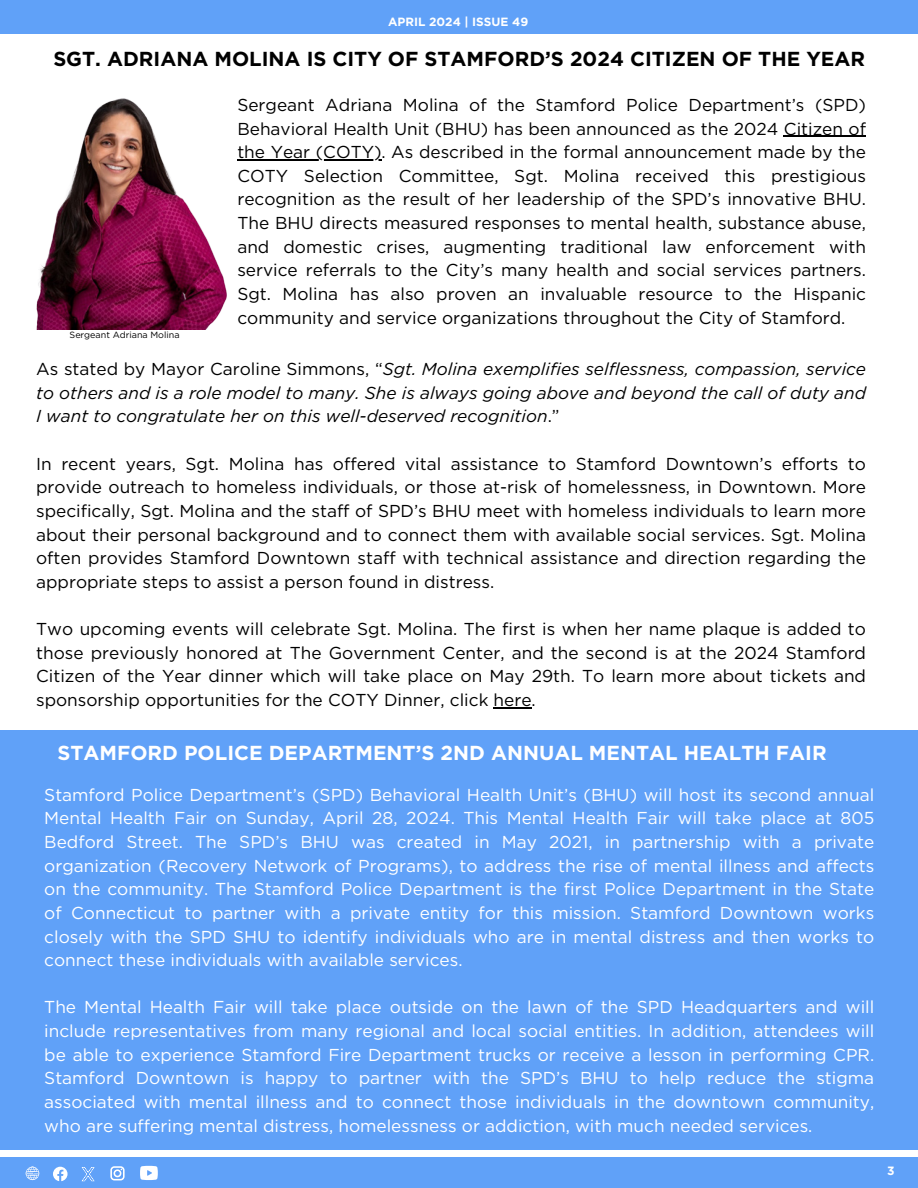
<style>
.page{position:relative;width:918px;height:1188px;background:#fff}
.page>*{position:absolute;margin:0;border:0;box-sizing:border-box;transform-origin:0 0}
.t1{font:700 20.25px "Gotham";color:#000}
.t2{font:700 20.25px "Gotham";color:#fff}
.t3{font:17.25px/23.7px "Gotham";color:#000;text-align:justify}
.t4{font:17.25px/23.7px "Gotham";color:#fff;text-align:justify}
.t5{font:italic 17.25px/23.7px "Gotham";color:#000;text-align:justify}
.t6{font:700 12px "Gotham";color:#fff}
.t7{font:9px "Gotham";color:#000}
.s1{font-style:normal}
</style>
<div class="page">
<div style="left:0;top:1158px;width:918px;height:30px;background:#60a1f8"></div>
<svg style="left:26px;top:1167px;width:13px;height:13px"></svg>
<svg style="left:140px;top:1166px;width:18px;height:14px"></svg>
<svg style="left:53px;top:1167px;width:15px;height:14px"></svg>
<svg style="left:110px;top:1166px;width:15px;height:14px"></svg>
<svg style="left:82px;top:1167px;width:13px;height:14px"></svg>
<div style="left:0;top:0;width:918px;height:34px;background:#60a1f8"></div>
<img style="left:36px;top:98px;width:191px;height:231px">
<hr style="left:494px;top:707px;width:38px;height:1px;background:#000">
<div style="left:0;top:730px;width:918px;height:419px;background:#60a1f8"></div>
<hr style="left:784px;top:136px;width:82px;height:1px;background:#000">
<hr style="left:237px;top:159px;width:145px;height:1px;background:#000">
<p class="t6" style="left:380px;top:11px;width:142px">APRIL 2024 | ISSUE 49</p>
<p class="t6" style="left:388px;top:14px;width:142px">APRIL 2024 | ISSUE 49</p>
<p class="t1" style="left:53px;top:46px;width:813px">SGT. ADRIANA MOLINA IS CITY OF STAMFORD’S 2024 CITIZEN OF THE YEAR</p>
<p class="t7" style="left:70px;top:329px;width:112px">Sergeant Adriana Molina</p>
<p class="t3" style="left:237px;top:93px;width:630px">Sergeant Adriana Molina of the Stamford Police Department’s (SPD)<br>Behavioral Health Unit (BHU) has been announced as the 2024 Citizen of the Year (COTY). As described in the formal announcement made by the COTY Selection Committee, Sgt. Molina received this prestigious recognition as the result of her leadership of the SPD’s innovative BHU.<br>The BHU directs measured responses to mental health, substance abuse, and domestic crises, augmenting traditional law enforcement with service referrals to the City’s many health and social services partners.<br>Sgt. Molina has also proven an invaluable resource to the Hispanic community and service organizations throughout the City of Stamford.</p>
<p class="t5" style="left:36px;top:357px;width:831px"><span class="s1">As stated by Mayor Caroline Simmons, “</span>Sgt. Molina exemplifies selflessness, compassion, service to others and is a role model to many. She is always going above and beyond the call of duty and I want to congratulate her on this well-deserved recognition<span class="s1">.”</span></p>
<p class="t3" style="left:36px;top:452px;width:831px">In recent years, Sgt. Molina has offered vital assistance to Stamford Downtown’s efforts to provide outreach to homeless individuals, or those at-risk of homelessness, in Downtown. More specifically, Sgt. Molina and the staff of SPD’s BHU meet with homeless individuals to learn more about their personal background and to connect them with available social services. Sgt. Molina often provides Stamford Downtown staff with technical assistance and direction regarding the appropriate steps to assist a person found in distress.</p>
<p class="t3" style="left:36px;top:617px;width:831px">Two upcoming events will celebrate Sgt. Molina. The first is when her name plaque is added to those previously honored at The Government Center, and the second is at the 2024 Stamford Citizen of the Year dinner which will take place on May 29th. To learn more about tickets and sponsorship opportunities for the COTY Dinner, click here.</p>
<p class="t2" style="left:57px;top:740px;width:771px">STAMFORD POLICE DEPARTMENT’S 2ND ANNUAL MENTAL HEALTH FAIR</p>
<p class="t4" style="left:44px;top:783px;width:831px">Stamford Police Department’s (SPD) Behavioral Health Unit’s (BHU) will host its second annual Mental Health Fair on Sunday, April 28, 2024. This Mental Health Fair will take place at 805<br>Bedford Street. The SPD’s BHU was created in May 2021, in partnership with a private organization (Recovery Network of Programs), to address the rise of mental illness and affects on the community. The Stamford Police Department is the first Police Department in the State of Connecticut to partner with a private entity for this mission. Stamford Downtown works closely with the SPD SHU to identify individuals who are in mental distress and then works to connect these individuals with available services.</p>
<p class="t4" style="left:44px;top:995px;width:831px">The Mental Health Fair will take place outside on the lawn of the SPD Headquarters and will include representatives from many regional and local social entities. In addition, attendees will be able to experience Stamford Fire Department trucks or receive a lesson in performing CPR.<br>Stamford Downtown is happy to partner with the SPD’s BHU to help reduce the stigma associated with mental illness and to connect those individuals in the downtown community, who are suffering mental distress, homelessness or addiction, with much needed services.</p>
<p class="t6" style="left:887px;top:1164px;width:9px">3</p>
</div>
